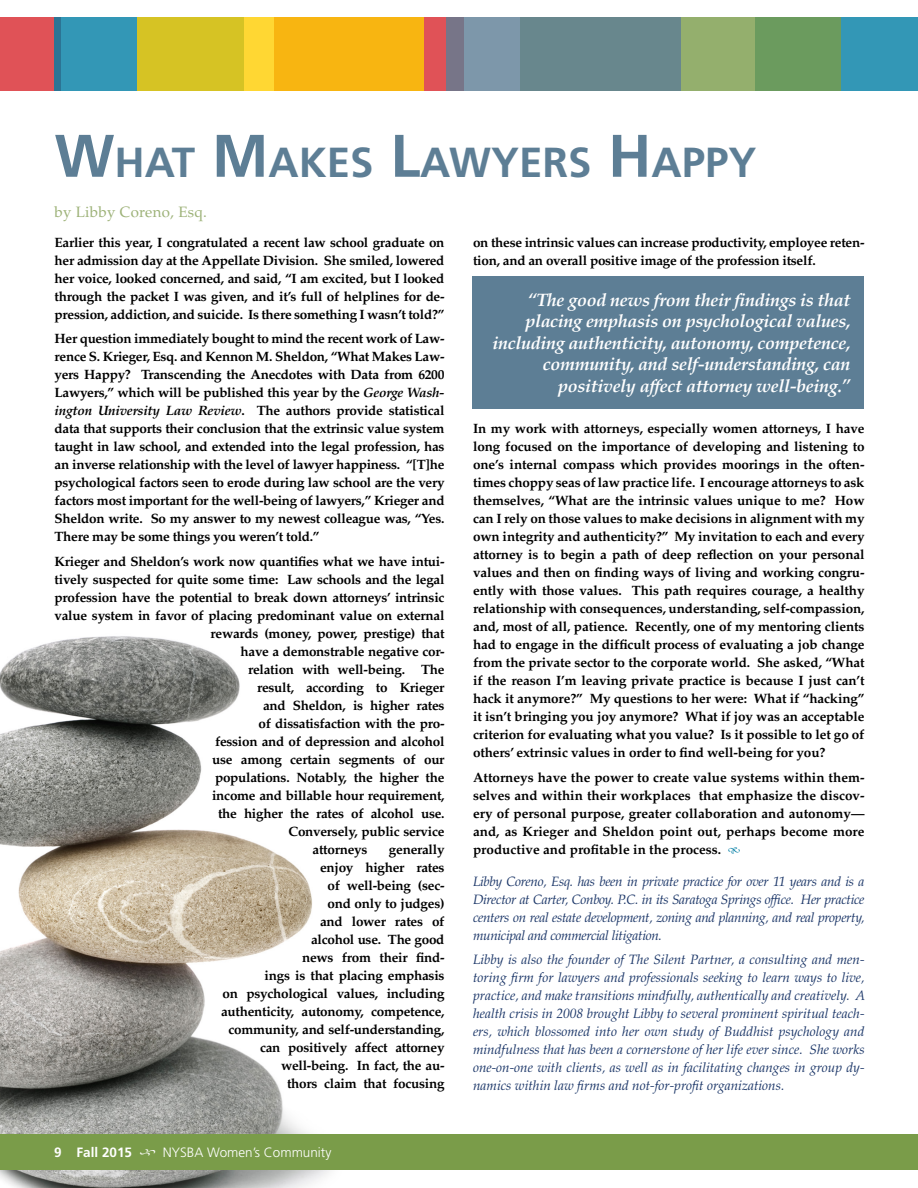
<style>
.page{position:relative;width:918px;height:1188px;background:#fff}
.page>*{position:absolute;margin:0;border:0;box-sizing:border-box;transform-origin:0 0}
.t1{font:700 42px "Frutiger";color:#5d7e95}
.t2{font:italic 700 18px/21.6px "Palatino";letter-spacing:-.02em;color:#fff;text-align:right}
.t3{font:15px "Palatino";letter-spacing:.02em;color:#9db278}
.t4{font:700 13.5px/18px "Palatino";letter-spacing:-.02em;color:#000;text-align:justify}
.t5{font:italic 13.5px/18px "Palatino";letter-spacing:-.02em;color:#1b3668;text-align:justify}
.t6{font:300 13.5px "Frutiger";color:#fff}
.t7{font:700 13.5px "Frutiger";color:#fff}
.s1{font-size:60px}
.s2{font-style:italic}
</style>
<div class="page">
<div style="left:274px;top:17px;width:189px;height:74px;background:#e05257"></div>
<div style="left:0;top:17px;width:61px;height:74px;background:#e05257"></div>
<svg style="left:55px;top:17px;width:83px;height:74px;background:#3495b1"></svg>
<div style="left:755px;top:17px;width:163px;height:74px;background:#3397b6"></div>
<svg style="left:681px;top:17px;width:160px;height:74px;background:#7da464"></svg>
<svg style="left:446px;top:17px;width:235px;height:74px;background:#6e8993"></svg>
<svg style="left:138px;top:17px;width:286px;height:74px;background:#ecbd1b"></svg>
<img style="left:0;top:636px;width:330px;height:552px">
<div style="left:472px;top:276px;width:392px;height:133px;background:#5d7e95"></div>
<div style="left:0;top:1134px;width:918px;height:36px;background:#7a9c49"></div>
<h1 class="t1" style="left:55px;top:137px;width:703px"><span class="s1">W</span>HAT <span class="s1">M</span>AKES <span class="s1">L</span>AWYERS <span class="s1">H</span> APPY</h1>
<p class="t3" style="left:55px;top:203px;width:154px">by Libby Coreno, Esq.</p>
<p class="t4" style="left:55px;top:233px;width:392px">Earlier this year, I congratulated a recent law school graduate on her admission day at the Appellate Division. She smiled, lowered her voice, looked concerned, and said, “I am excited, but I looked through the packet I was given, and it’s full of helplines for de&shy;pression, addiction, and suicide. Is there something I wasn’t told?”</p>
<p class="t4" style="left:55px;top:330px;width:392px">Her question immediately bought to mind the recent work of Law&shy;rence S. Krieger, Esq. and Kennon M. Sheldon, “What Makes Law&shy;yers Happy? Transcending the Anecdotes with Data from 6200<br>Lawyers,” which will be published this year by the <span class="s2">George Wash&shy;ington University Law Review</span>. The authors provide statistical data that supports their conclusion that the extrinsic value system taught in law school, and extended into the legal profession, has an inverse relationship with the level of lawyer happiness. “[T]he psychological factors seen to erode during law school are the very factors most important for the well-being of lawyers,” Krieger and Sheldon write. So my answer to my newest colleague was, “Yes.<br>There may be some things you weren’t told.”</p>
<p class="t4" style="left:55px;top:553px;width:392px">Krieger and Sheldon’s work now quantifies what we have intui-</p>
<p class="t4" style="left:55px;top:571px;width:392px">tively suspected for quite some time: Law schools and the legal</p>
<p class="t4" style="left:55px;top:589px;width:392px">profession have the potential to break down attorneys’ intrinsic</p>
<p class="t4" style="left:55px;top:607px;width:392px">value system in favor of placing predominant value on external</p>
<p class="t4" style="left:211px;top:625px;width:235px">rewards (money, power, prestige) that</p>
<p class="t4" style="left:241px;top:643px;width:205px">have a demonstrable negative cor-</p>
<p class="t4" style="left:248px;top:661px;width:198px">relation with well-being. The</p>
<p class="t4" style="left:257px;top:679px;width:189px">result, according to Krieger</p>
<p class="t4" style="left:263px;top:697px;width:183px">and Sheldon, is higher rates</p>
<p class="t4" style="left:259px;top:715px;width:188px">of dissatisfaction with the pro-</p>
<p class="t4" style="left:215px;top:733px;width:231px">fession and of depression and alcohol</p>
<p class="t4" style="left:212px;top:751px;width:234px">use among certain segments of our</p>
<p class="t4" style="left:215px;top:769px;width:231px">populations. Notably, the higher the</p>
<p class="t4" style="left:212px;top:787px;width:234px">income and billable hour requirement,</p>
<p class="t4" style="left:218px;top:805px;width:228px">the higher the rates of alcohol use.</p>
<p class="t4" style="left:289px;top:823px;width:158px">Conversely, public service</p>
<p class="t4" style="left:313px;top:841px;width:56px">attorneys</p>
<p class="t4" style="left:221px;top:841px;width:225px;text-align:right">generally<br>enjoy higher rates<br>of well-being (sec-<br>ond only to judges)<br>and lower rates of<br>alcohol use. The good<br>news from their find-<br>ings is that placing emphasis<br>on psychological values, including authenticity, autonomy, competence, community, and self-understanding, can positively affect attorney well-being. In fact, the au-<br>thors claim that focusing</p>
<p class="t7" style="left:54px;top:1144px;width:80px">9 Fall 2015</p>
<p class="t6" style="left:163px;top:1145px;width:170px">NYSBA Women’s Community</p>
<p class="t4" style="left:473px;top:233px;width:393px">on these intrinsic values can increase productivity, employee reten&shy;tion, and an overall positive image of the profession itself.</p>
<h2 class="t2" style="left:493px;top:289px;width:359px">“The good news from their findings is that placing emphasis on psychological values, including authenticity, autonomy, competence, community, and self-understanding, can positively affect attorney well-being.”</h2>
<p class="t4" style="left:473px;top:420px;width:393px">In my work with attorneys, especially women attorneys, I have long focused on the importance of developing and listening to one’s internal compass which provides moorings in the often&shy;times choppy seas of law practice life. I encourage attorneys to ask themselves, “What are the intrinsic values unique to me? How can I rely on those values to make decisions in alignment with my own integrity and authenticity?” My invitation to each and every attorney is to begin a path of deep reflection on your personal values and then on finding ways of living and working congru&shy;ently with those values. This path requires courage, a healthy relationship with consequences, understanding, self-compassion, and, most of all, patience. Recently, one of my mentoring clients had to engage in the difficult process of evaluating a job change from the private sector to the corporate world. She asked, “What if the reason I’m leaving private practice is because I just can’t hack it anymore?” My questions to her were: What if “hacking” it isn’t bringing you joy anymore? What if joy was an acceptable criterion for evaluating what you value? Is it possible to let go of others’ extrinsic values in order to find well-being for you?</p>
<p class="t4" style="left:473px;top:769px;width:393px">Attorneys have the power to create value systems within them&shy;selves and within their workplaces that emphasize the discov&shy;ery of personal purpose, greater collaboration and autonomy— and, as Krieger and Sheldon point out, perhaps become more productive and profitable in the process.</p>
<p class="t5" style="left:473px;top:872px;width:393px">Libby Coreno, Esq. has been in private practice for over 11 years and is a Director at Carter, Conboy. P.C. in its Saratoga Springs office. Her practice centers on real estate development, zoning and planning, and real property, municipal and commercial litigation.</p>
<p class="t5" style="left:473px;top:951px;width:394px">Libby is also the founder of The Silent Partner, a consulting and men&shy;toring firm for lawyers and professionals seeking to learn ways to live, practice, and make transitions mindfully, authentically and creatively. A health crisis in 2008 brought Libby to several prominent spiritual teach&shy;ers, which blossomed into her own study of Buddhist psychology and mindfulness that has been a cornerstone of her life ever since. She works one-on-one with clients, as well as in facilitating changes in group dy&shy;namics within law firms and not-for-profit organizations.</p>
</div>
